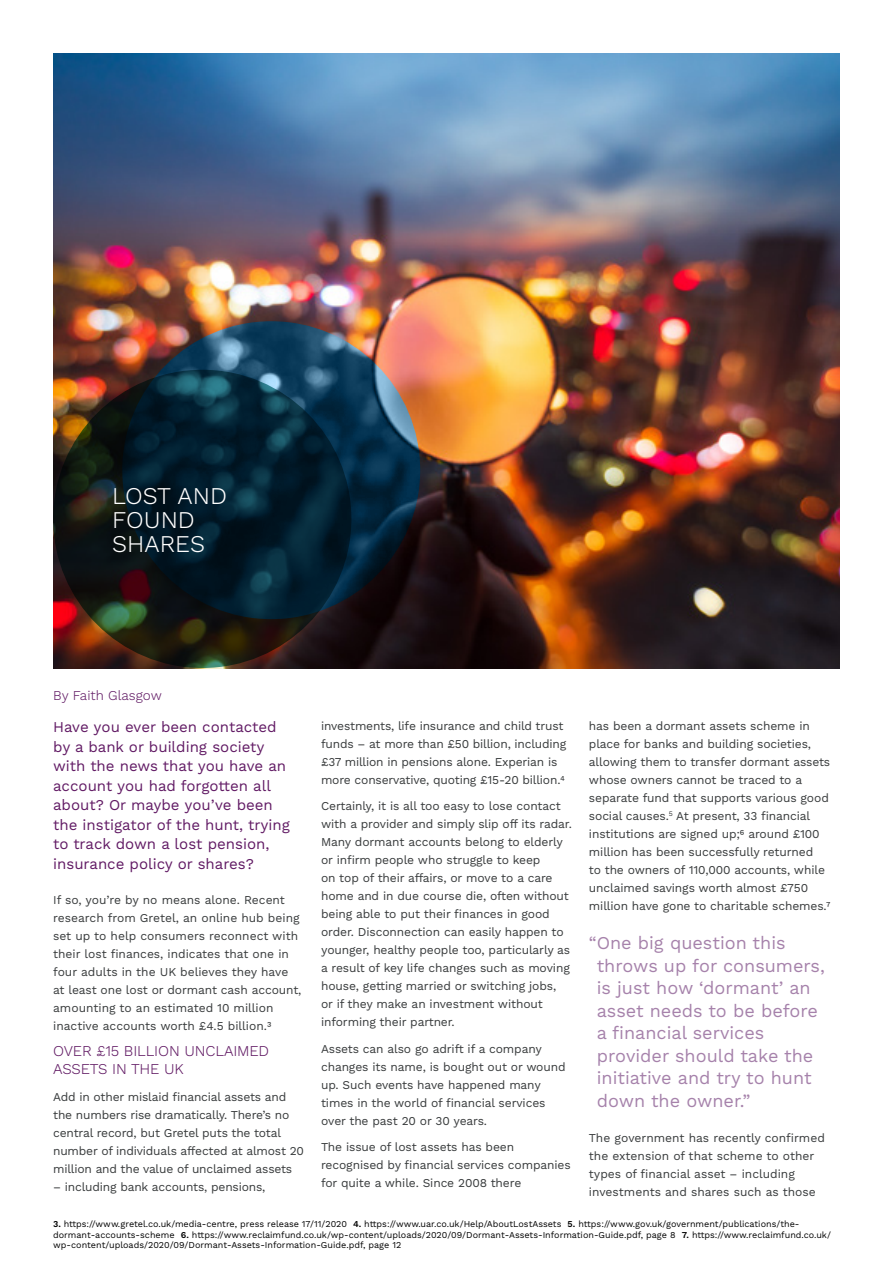
<style>
.page{position:relative;width:893px;height:1263px;background:#fff}
.page>*{position:absolute;margin:0;border:0;box-sizing:border-box;transform-origin:0 0}
.t1{font:300 24px/24px "Work Sans";color:#fff}
.t2{font:18px/22.5px "Work Sans";color:#a682ab}
.t3{font:15px/19.5px "Work Sans";color:#611a64}
.t4{font:300 15px/18px "Work Sans";letter-spacing:-.01em;color:#611a64}
.t5{font:300 13.5px "Work Sans";color:#611a64}
.t6{font:12px/18px "Work Sans";letter-spacing:-.01em;color:#373a3b}
.t7{font:9px/10.5px "Work Sans";color:#000}
.s1{font-weight:600}
</style>
<div class="page">
<img style="left:53px;top:53px;width:787px;height:615px">
<svg style="left:122px;top:321px;width:298px;height:298px"></svg>
<svg style="left:53px;top:370px;width:298px;height:298px"></svg>
<h1 class="t1" style="left:112px;top:485px;width:116px">LOST AND<br>FOUND<br>SHARES</h1>
<p class="t5" style="left:53px;top:687px;width:110px">By Faith Glasgow</p>
<p class="t6" style="left:321px;top:717px;width:247px">investments, life insurance and child trust funds – at more than £50 billion, including £37 million in pensions alone. Experian is more conservative, quoting £15-20 billion.4</p>
<p class="t6" style="left:321px;top:798px;width:252px">Certainly, it is all too easy to lose contact with a provider and simply slip off its radar.<br>Many dormant accounts belong to elderly or infirm people who struggle to keep<br>on top of their affairs, or move to a care home and in due course die, often without being able to put their finances in good order. Disconnection can easily happen to younger, healthy people too, particularly as a result of key life changes such as moving house, getting married or switching jobs,<br>or if they make an investment without informing their partner.</p>
<p class="t6" style="left:321px;top:1040px;width:246px">Assets can also go adrift if a company changes its name, is bought out or wound up. Such events have happened many times in the world of financial services over the past 20 or 30 years.</p>
<p class="t6" style="left:321px;top:1139px;width:251px">The issue of lost assets has been recognised by financial services companies for quite a while. Since 2008 there</p>
<p class="t6" style="left:589px;top:717px;width:243px">has been a dormant assets scheme in place for banks and building societies, allowing them to transfer dormant assets whose owners cannot be traced to a separate fund that supports various good social causes.<sup>5</sup> At present, 33 financial institutions are signed up;6 around £100 million has been successfully returned<br>to the owners of 110,000 accounts, while unclaimed savings worth almost £750 million have gone to charitable schemes.7</p>
<h2 class="t2" style="left:597px;top:933px;width:230px;text-indent:-8px">“One big question this throws up for consumers, is just how ‘dormant’ an asset needs to be before a financial services provider should take the initiative and try to hunt down the owner.”</h2>
<p class="t6" style="left:589px;top:1129px;width:237px">The government has recently confirmed the extension of that scheme to other types of financial asset – including investments and shares such as those</p>
<p class="t7" style="left:53px;top:1219px;width:779px"><span class="s1">3.</span> https://www.gretel.co.uk/media-centre, press release 17/11/2020 <span class="s1">4.</span> https://www.uar.co.uk/Help/AboutLostAssets <span class="s1">5.</span> https://www.gov.uk/government/publications/the&shy;dormant-accounts-scheme <span class="s1">6.</span> https://www.reclaimfund.co.uk/wp-content/uploads/2020/09/Dormant-Assets-Information-Guide.pdf, page 8 <span class="s1">7.</span> https://www.reclaimfund.co.uk/ wp-content/uploads/2020/09/Dormant-Assets-Information-Guide.pdf, page 12</p>
<p class="t3" style="left:53px;top:718px;width:238px">Have you ever been contacted by a bank or building society with the news that you have an account you had forgotten all about? Or maybe you’ve been the instigator of the hunt, trying to track down a lost pension, insurance policy or shares?</p>
<p class="t6" style="left:53px;top:891px;width:250px">If so, you’re by no means alone. Recent research from Gretel, an online hub being set up to help consumers reconnect with their lost finances, indicates that one in four adults in the UK believes they have at least one lost or dormant cash account, amounting to an estimated 10 million inactive accounts worth £4.5 billion.3</p>
<p class="t4" style="left:53px;top:1043px;width:218px">OVER £15 BILLION UNCLAIMED<br>ASSETS IN THE UK</p>
<p class="t6" style="left:53px;top:1088px;width:252px">Add in other mislaid financial assets and the numbers rise dramatically. There’s no central record, but Gretel puts the total number of individuals affected at almost 20 million and the value of unclaimed assets</p>
<p class="t6" style="left:53px;top:1178px;width:214px">– including bank accounts, pensions,</p>
</div>
